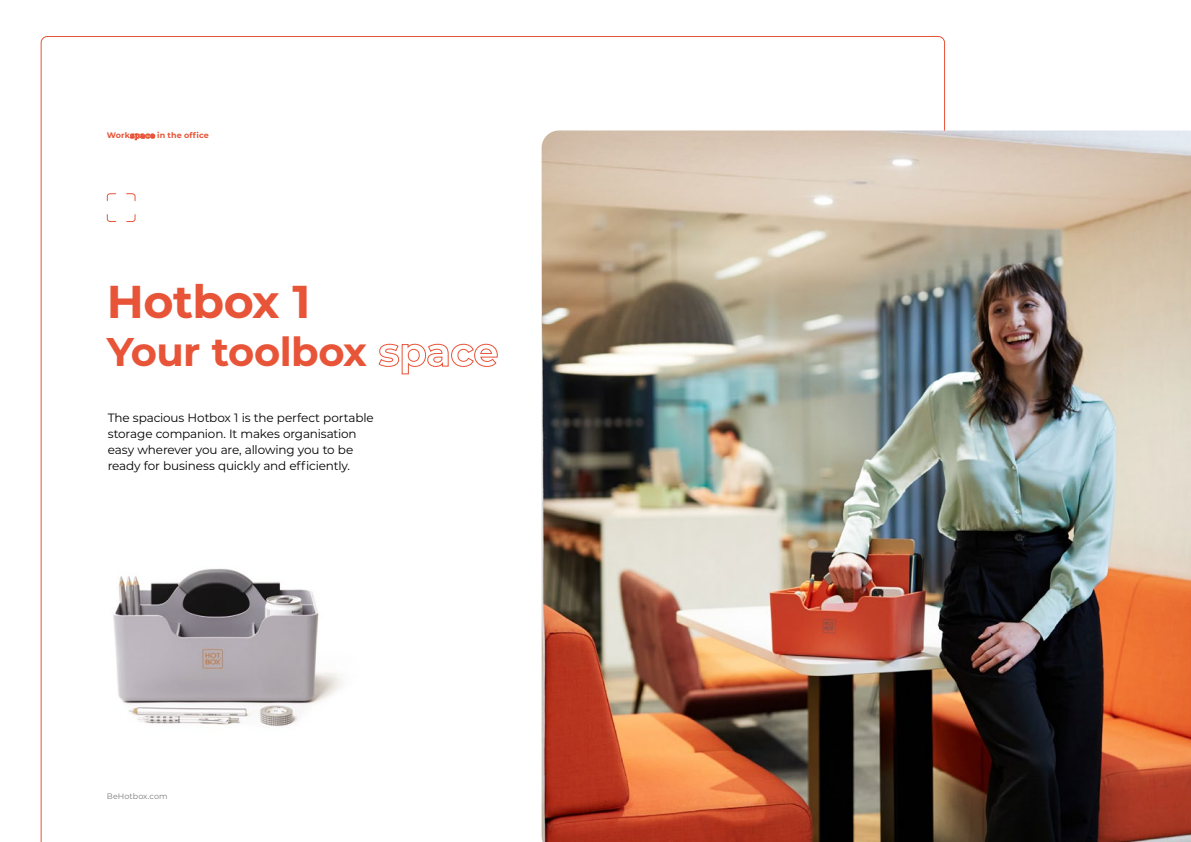
<style>
.page{position:relative;width:1191px;height:842px;background:#fff}
.page>*{position:absolute;margin:0;border:0;box-sizing:border-box;transform-origin:0 0}
.t1{font:700 46px "Montserrat";letter-spacing:-.01em;color:#e85438}
.t2{font:700 40px "Montserrat";letter-spacing:-.015em;color:#e85438}
.t3{font:12px/16px "Montserrat";letter-spacing:-.015em;color:#000}
.t4{font:700 8px "Montserrat";letter-spacing:.01em;color:#e85438}
.t5{font:8px "Montserrat";letter-spacing:.005em;color:#7c7c7c}
.s1{color:#fff}
</style>
<div class="page">
<img style="left:113px;top:568px;width:230px;height:159px">
<svg style="left:106px;top:193px;width:30px;height:9px"></svg>
<svg style="left:106px;top:214px;width:30px;height:8px"></svg>
<img style="left:541px;top:130px;width:650px;height:712px">
<p class="t4" style="left:107px;top:130px;width:104px">Workspace in the office</p>
<h1 class="t1" style="left:107px;top:269px;width:205px">Hotbox 1</h1>
<h2 class="t2" style="left:107px;top:323px;width:393px">Your toolbox <span class="s1">space</span></h2>
<p class="t3" style="left:108px;top:409px;width:267px">The spacious Hotbox 1 is the perfect portable storage companion. It makes organisation easy wherever you are, allowing you to be ready for business quickly and efficiently.</p>
<p class="t5" style="left:107px;top:790px;width:62px">BeHotbox.com</p>
</div>
